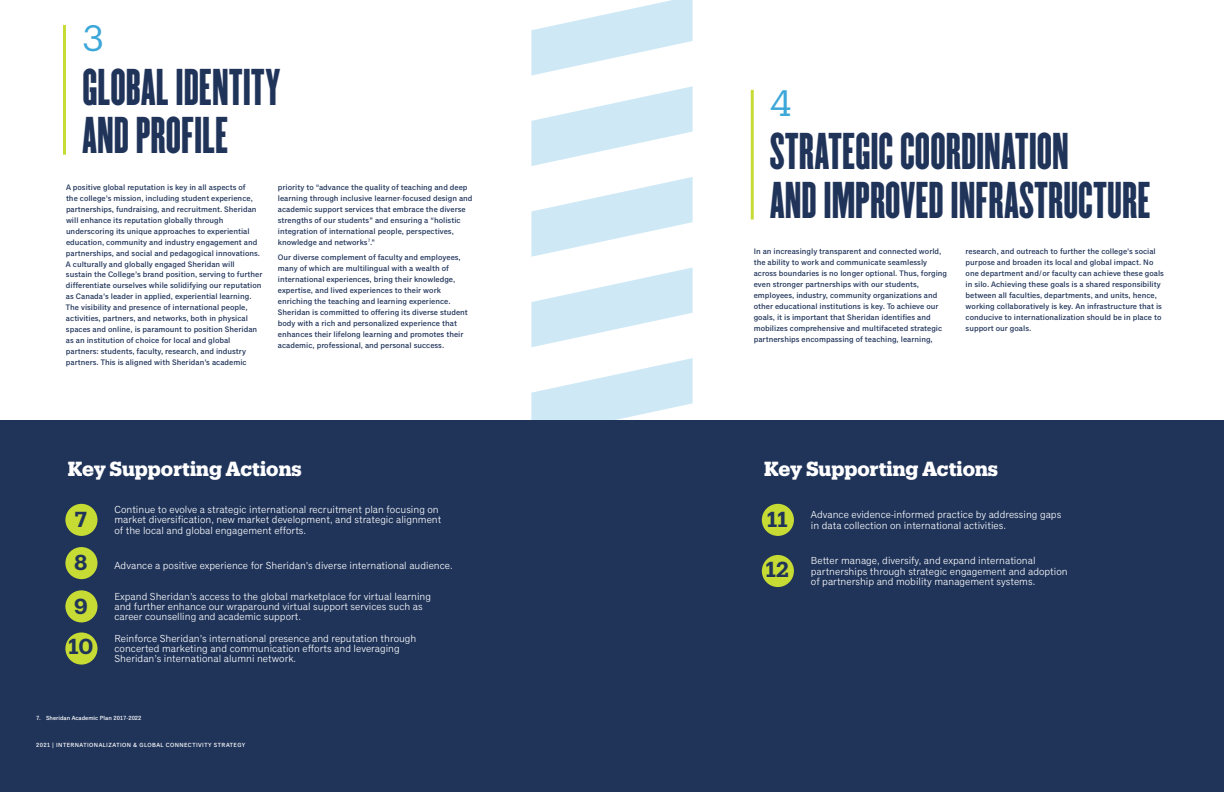
<style>
.page{position:relative;width:1224px;height:792px;background:#fff}
.page>*{position:absolute;margin:0;border:0;box-sizing:border-box;transform-origin:0 0}
.t1{font:45.2px/48.9px "Champion Gothic Featherweight";letter-spacing:.005em;color:#20345a}
.t2{font:36px "Produkt";color:#3ca7d8}
.t3{font:600 21.3px "Produkt";color:#20345a}
.t4{font:700 20px "Produkt";color:#fff}
.t5{font:10.2px/10.2px "Classic Grotesque Pro";color:#fff}
.t6{font:500 8px/11px "Classic Grotesque Pro";color:#20345a}
.t7{font:500 6px "Classic Grotesque Pro";letter-spacing:.065em;color:#fff}
.t8{font:500 6px "Classic Grotesque Pro";color:#fff}
</style>
<div class="page">
<svg style="left:531px;top:86px;width:162px;height:80px"></svg>
<svg style="left:531px;top:177px;width:162px;height:80px"></svg>
<svg style="left:531px;top:267px;width:162px;height:80px"></svg>
<svg style="left:531px;top:358px;width:162px;height:62px"></svg>
<svg style="left:531px;top:0;width:162px;height:76px"></svg>
<div style="left:0;top:420px;width:612px;height:372px;background:#20345a"></div>
<div style="left:612px;top:420px;width:612px;height:372px;background:#20345a"></div>
<hr style="left:751px;top:90px;width:3px;height:130px;background:#c6db33">
<hr style="left:63px;top:25px;width:3px;height:130px;background:#c6db33">
<div style="left:65px;top:504px;width:32px;height:32px;background:#c6db33;border-radius:50%"></div>
<div style="left:65px;top:590px;width:32px;height:32px;background:#c6db33;border-radius:50%"></div>
<div style="left:65px;top:547px;width:32px;height:32px;background:#c6db33;border-radius:50%"></div>
<div style="left:65px;top:632px;width:32px;height:33px;background:#c6db33;border-radius:50%"></div>
<div style="left:762px;top:504px;width:32px;height:32px;background:#c6db33;border-radius:50%"></div>
<div style="left:762px;top:555px;width:32px;height:32px;background:#c6db33;border-radius:50%"></div>
<p class="t2" style="left:82px;top:13px;width:23px">3</p>
<h1 class="t1" style="left:82px;top:62px;width:199px">GLOBAL IDENTITY<br>AND PROFILE</h1>
<p class="t6" style="left:66px;top:182px;width:181px">A positive global reputation is key in all aspects of</p>
<p class="t6" style="left:278px;top:182px;width:191px">priority to “advance the quality of teaching and deep</p>
<p class="t6" style="left:66px;top:193px;width:188px">the college’s mission, including student experience,</p>
<p class="t6" style="left:278px;top:193px;width:196px">learning through inclusive learner-focused design and</p>
<p class="t6" style="left:66px;top:204px;width:192px">partnerships, fundraising, and recruitment. Sheridan</p>
<p class="t6" style="left:278px;top:204px;width:189px">academic support services that embrace the diverse</p>
<p class="t6" style="left:66px;top:215px;width:159px">will enhance its reputation globally through</p>
<p class="t6" style="left:278px;top:215px;width:184px">strengths of our students” and ensuring a “holistic</p>
<p class="t6" style="left:66px;top:226px;width:185px">underscoring its unique approaches to experiential</p>
<p class="t6" style="left:278px;top:226px;width:178px">integration of international people, perspectives,</p>
<p class="t6" style="left:66px;top:237px;width:193px">education, community and industry engagement and</p>
<p class="t6" style="left:278px;top:237px;width:99px">knowledge and networks<sup>7</sup>.”</p>
<p class="t6" style="left:66px;top:248px;width:196px">partnerships, and social and pedagogical innovations.</p>
<p class="t6" style="left:278px;top:252px;width:184px">Our diverse complement of faculty and employees,</p>
<p class="t6" style="left:66px;top:259px;width:170px">A culturally and globally engaged Sheridan will</p>
<p class="t6" style="left:278px;top:263px;width:173px">many of which are multilingual with a wealth of</p>
<p class="t6" style="left:66px;top:270px;width:198px">sustain the College’s brand position, serving to further</p>
<p class="t6" style="left:278px;top:274px;width:179px">international experiences, bring their knowledge,</p>
<p class="t6" style="left:66px;top:281px;width:197px">differentiate ourselves while solidifying our reputation</p>
<p class="t6" style="left:278px;top:285px;width:165px">expertise, and lived experiences to their work</p>
<p class="t6" style="left:66px;top:292px;width:187px">as Canada’s leader in applied, experiential learning.</p>
<p class="t6" style="left:278px;top:296px;width:174px">enriching the teaching and learning experience.</p>
<p class="t6" style="left:66px;top:303px;width:183px">The visibility and presence of international people,</p>
<p class="t6" style="left:278px;top:307px;width:192px">Sheridan is committed to offering its diverse student</p>
<p class="t6" style="left:66px;top:314px;width:183px">activities, partners, and networks, both in physical</p>
<p class="t6" style="left:278px;top:318px;width:181px">body with a rich and personalized experience that</p>
<p class="t6" style="left:66px;top:325px;width:193px">spaces and online, is paramount to position Sheridan</p>
<p class="t6" style="left:278px;top:329px;width:187px">enhances their lifelong learning and promotes their</p>
<p class="t6" style="left:66px;top:336px;width:166px">as an institution of choice for local and global</p>
<p class="t6" style="left:278px;top:340px;width:168px">academic, professional, and personal success.</p>
<p class="t6" style="left:66px;top:346px;width:182px">partners: students, faculty, research, and industry partners. This is aligned with Sheridan’s academic</p>
<h2 class="t4" style="left:68px;top:455px;width:235px">Key Supporting Actions</h2>
<p class="t3" style="left:75px;top:504px;width:14px">7</p>
<p class="t5" style="left:114px;top:505px;width:328px">Continue to evolve a strategic international recruitment plan focusing on market diversification, new market development, and strategic alignment of the local and global engagement efforts.</p>
<p class="t5" style="left:114px;top:560px;width:340px">Advance a positive experience for Sheridan’s diverse international audience.</p>
<p class="t5" style="left:114px;top:591px;width:318px">Expand Sheridan’s access to the global marketplace for virtual learning and further enhance our wraparound virtual support services such as career counselling and academic support.</p>
<p class="t5" style="left:114px;top:633px;width:303px">Reinforce Sheridan’s international presence and reputation through concerted marketing and communication efforts and leveraging<br>Sheridan’s international alumni network.</p>
<p class="t3" style="left:74px;top:548px;width:15px">8</p>
<p class="t3" style="left:74px;top:591px;width:15px">9</p>
<p class="t3" style="left:68px;top:632px;width:26px">10</p>
<p class="t8" style="left:36px;top:715px;width:107px">7. Sheridan Academic Plan 2017-2022</p>
<p class="t7" style="left:36px;top:742px;width:211px">2021 | INTERNATIONALIZATION &amp; GLOBAL CONNECTIVITY STRATEGY</p>
<p class="t2" style="left:770px;top:78px;width:23px">4</p>
<h1 class="t1" style="left:770px;top:127px;width:382px">STRATEGIC COORDINATION<br>AND IMPROVED INFRASTRUCTURE</h1>
<p class="t6" style="left:754px;top:246px;width:189px">In an increasingly transparent and connected world,</p>
<p class="t6" style="left:966px;top:246px;width:192px">research, and outreach to further the college’s social</p>
<p class="t6" style="left:754px;top:257px;width:175px">the ability to work and communicate seamlessly</p>
<p class="t6" style="left:966px;top:257px;width:189px">purpose and broaden its local and global impact. No</p>
<p class="t6" style="left:754px;top:268px;width:195px">across boundaries is no longer optional. Thus, forging</p>
<p class="t6" style="left:966px;top:268px;width:200px">one department and/or faculty can achieve these goals</p>
<p class="t6" style="left:754px;top:279px;width:167px">even stronger partnerships with our students,</p>
<p class="t6" style="left:966px;top:279px;width:197px">in silo. Achieving these goals is a shared responsibility</p>
<p class="t6" style="left:754px;top:290px;width:185px">employees, industry, community organizations and</p>
<p class="t6" style="left:966px;top:290px;width:193px">between all faculties, departments, and units, hence,</p>
<p class="t6" style="left:754px;top:301px;width:186px">other educational institutions is key. To achieve our</p>
<p class="t6" style="left:966px;top:301px;width:198px">working collaboratively is key. An infrastructure that is</p>
<p class="t6" style="left:754px;top:312px;width:178px">goals, it is important that Sheridan identifies and</p>
<p class="t6" style="left:966px;top:312px;width:197px">conducive to internationalization should be in place to</p>
<p class="t6" style="left:754px;top:323px;width:190px">mobilizes comprehensive and multifaceted strategic</p>
<p class="t6" style="left:966px;top:323px;width:67px">support our goals.</p>
<p class="t6" style="left:754px;top:334px;width:181px">partnerships encompassing of teaching, learning,</p>
<h2 class="t4" style="left:764px;top:455px;width:235px">Key Supporting Actions</h2>
<p class="t3" style="left:767px;top:504px;width:22px">11</p>
<p class="t3" style="left:766px;top:554px;width:25px">12</p>
<p class="t5" style="left:811px;top:510px;width:252px">Advance evidence-informed practice by addressing gaps in data collection on international activities.</p>
<p class="t5" style="left:811px;top:556px;width:258px">Better manage, diversify, and expand international partnerships through strategic engagement and adoption of partnership and mobility management systems.</p>
</div>
